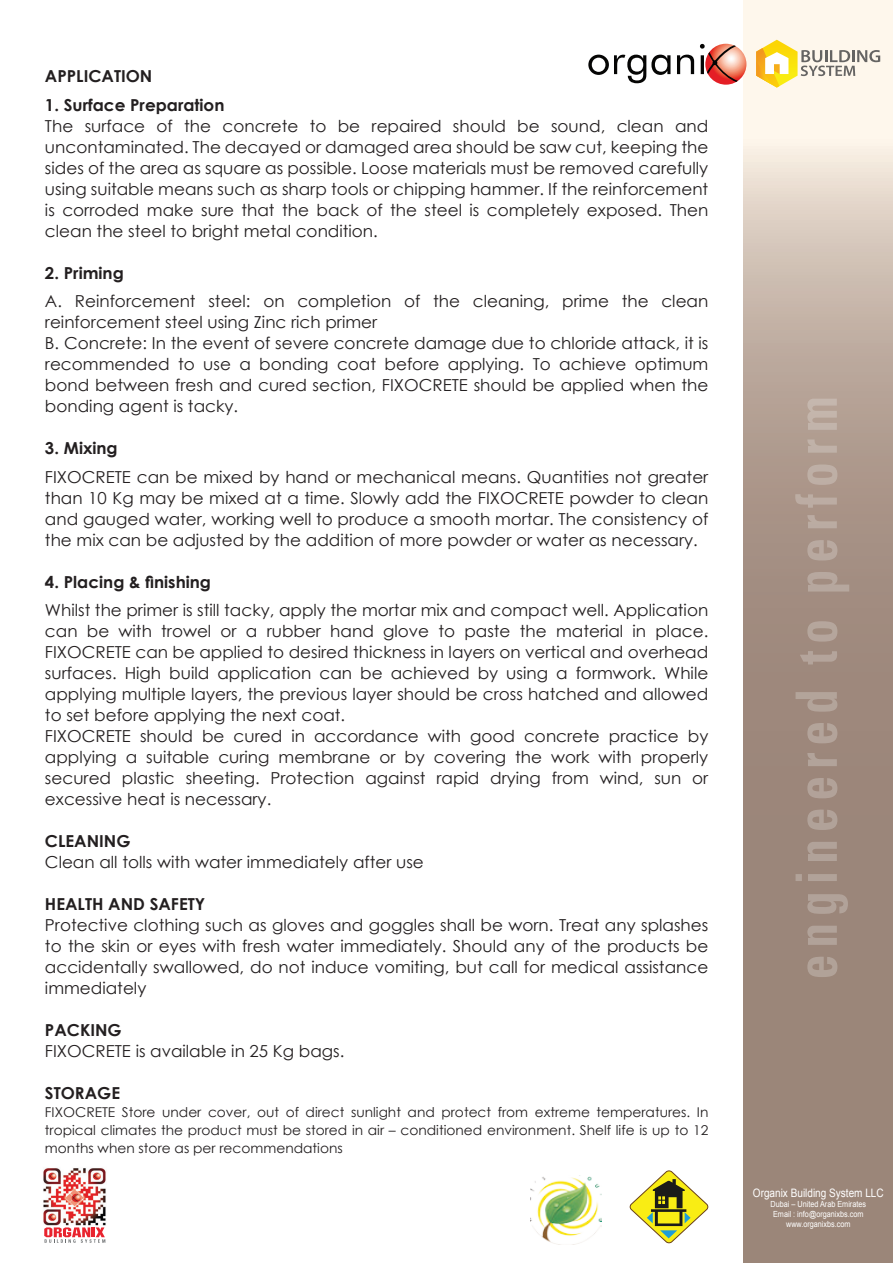
<style>
.page{position:relative;width:893px;height:1263px;background:#fff}
.page>*{position:absolute;margin:0;border:0;box-sizing:border-box;transform-origin:0 0}
.t1{font:16.5px/21px "Century Gothic";color:#231f20;text-align:justify}
.t2{font:700 16.5px "Century Gothic";color:#231f20}
.t3{font:13.5px/18px "Century Gothic";color:#231f20;text-align:justify}
.t4{font:11.7px "Arial";color:#fff;scale:.86 1}
.t5{font:8.4px/10.1px "Arial";color:#fff;text-align:center;scale:.86 1}
</style>
<div class="page">
<svg style="left:743px;top:0;width:150px;height:1263px;background:#b2a094"></svg>
<svg style="left:807px;top:956px;width:30px;height:21px"></svg>
<svg style="left:807px;top:926px;width:30px;height:19px"></svg>
<svg style="left:807px;top:894px;width:41px;height:20px"></svg>
<svg style="left:795px;top:874px;width:42px;height:7px"></svg>
<svg style="left:807px;top:842px;width:30px;height:19px"></svg>
<svg style="left:807px;top:809px;width:30px;height:21px"></svg>
<svg style="left:807px;top:778px;width:30px;height:20px"></svg>
<svg style="left:807px;top:753px;width:30px;height:13px"></svg>
<svg style="left:807px;top:723px;width:30px;height:20px"></svg>
<svg style="left:795px;top:692px;width:42px;height:20px"></svg>
<svg style="left:800px;top:651px;width:37px;height:13px"></svg>
<svg style="left:807px;top:621px;width:30px;height:21px"></svg>
<svg style="left:807px;top:572px;width:42px;height:19px"></svg>
<svg style="left:807px;top:540px;width:30px;height:20px"></svg>
<svg style="left:807px;top:515px;width:30px;height:13px"></svg>
<svg style="left:795px;top:494px;width:42px;height:14px"></svg>
<svg style="left:807px;top:464px;width:30px;height:21px"></svg>
<svg style="left:807px;top:439px;width:30px;height:14px"></svg>
<svg style="left:807px;top:399px;width:30px;height:31px"></svg>
<svg style="left:44px;top:1227px;width:61px;height:16px"></svg>
<img style="left:43px;top:1168px;width:63px;height:57px">
<svg style="left:629px;top:1170px;width:80px;height:74px"></svg>
<img style="left:531px;top:1175px;width:71px;height:69px">
<svg style="left:756px;top:40px;width:124px;height:48px;background:#ebdeb4"></svg>
<svg style="left:588px;top:55px;width:82px;height:28px"></svg>
<svg style="left:677px;top:55px;width:17px;height:19px"></svg>
<svg style="left:700px;top:44px;width:47px;height:41px"></svg>
<p class="t2" style="left:45px;top:66px;width:109px">APPLICATION</p>
<p class="t2" style="left:45px;top:94px;width:181px">1. Surface Preparation</p>
<p class="t1" style="left:45px;top:115px;width:665px">The surface of the concrete to be repaired should be sound, clean and uncontaminated. The decayed or damaged area should be saw cut, keeping the sides of the area as square as possible. Loose materials must be removed carefully using suitable means such as sharp tools or chipping hammer. If the reinforcement is corroded make sure that the back of the steel is completely exposed. Then clean the steel to bright metal condition.</p>
<p class="t2" style="left:45px;top:262px;width:80px">2. Priming</p>
<p class="t1" style="left:45px;top:291px;width:665px;text-align:left">A. Reinforcement steel: on completion of the cleaning, prime the clean reinforcement steel using Zinc rich primer<br>B. Concrete: In the event of severe concrete damage due to chloride attack, it is recommended to use a bonding coat before applying. To achieve optimum bond between fresh and cured section, FIXOCRETE should be applied when the bonding agent is tacky.</p>
<p class="t2" style="left:45px;top:438px;width:74px">3. Mixing</p>
<p class="t1" style="left:45px;top:466px;width:665px">FIXOCRETE can be mixed by hand or mechanical means. Quantities not greater than 10 Kg may be mixed at a time. Slowly add the FIXOCRETE powder to clean and gauged water, working well to produce a smooth mortar. The consistency of the mix can be adjusted by the addition of more powder or water as necessary.</p>
<p class="t2" style="left:45px;top:571px;width:168px">4. Placing &amp; finishing</p>
<p class="t1" style="left:45px;top:600px;width:665px;text-align:left">Whilst the primer is still tacky, apply the mortar mix and compact well. Application can be with trowel or a rubber hand glove to paste the material in place.<br>FIXOCRETE can be applied to desired thickness in layers on vertical and overhead surfaces. High build application can be achieved by using a formwork. While applying multiple layers, the previous layer should be cross hatched and allowed to set before applying the next coat.<br>FIXOCRETE should be cured in accordance with good concrete practice by applying a suitable curing membrane or by covering the work with properly secured plastic sheeting. Protection against rapid drying from wind, sun or excessive heat is necessary.</p>
<p class="t2" style="left:45px;top:831px;width:87px">CLEANING</p>
<p class="t1" style="left:45px;top:852px;width:380px">Clean all tolls with water immediately after use</p>
<p class="t2" style="left:45px;top:894px;width:162px">HEALTH AND SAFETY</p>
<p class="t1" style="left:45px;top:915px;width:665px">Protective clothing such as gloves and goggles shall be worn. Treat any splashes to the skin or eyes with fresh water immediately. Should any of the products be accidentally swallowed, do not induce vomiting, but call for medical assistance immediately</p>
<p class="t2" style="left:45px;top:1020px;width:78px">PACKING</p>
<p class="t1" style="left:45px;top:1041px;width:301px">FIXOCRETE is available in 25 Kg bags.</p>
<p class="t2" style="left:45px;top:1083px;width:77px">STORAGE</p>
<p class="t3" style="left:45px;top:1103px;width:665px">FIXOCRETE Store under cover, out of direct sunlight and protect from extreme temperatures. In tropical climates the product must be stored in air – conditioned environment. Shelf life is up to 12 months when store as per recommendations</p>
<p class="t4" style="left:753px;top:1185px;width:154px">Organix Building System LLC</p>
<p class="t5" style="left:771px;top:1199px;width:113px">Dubai – United Arab Emirates<br>Email : info@organixbs.com www.organixbs.com</p>
</div>
